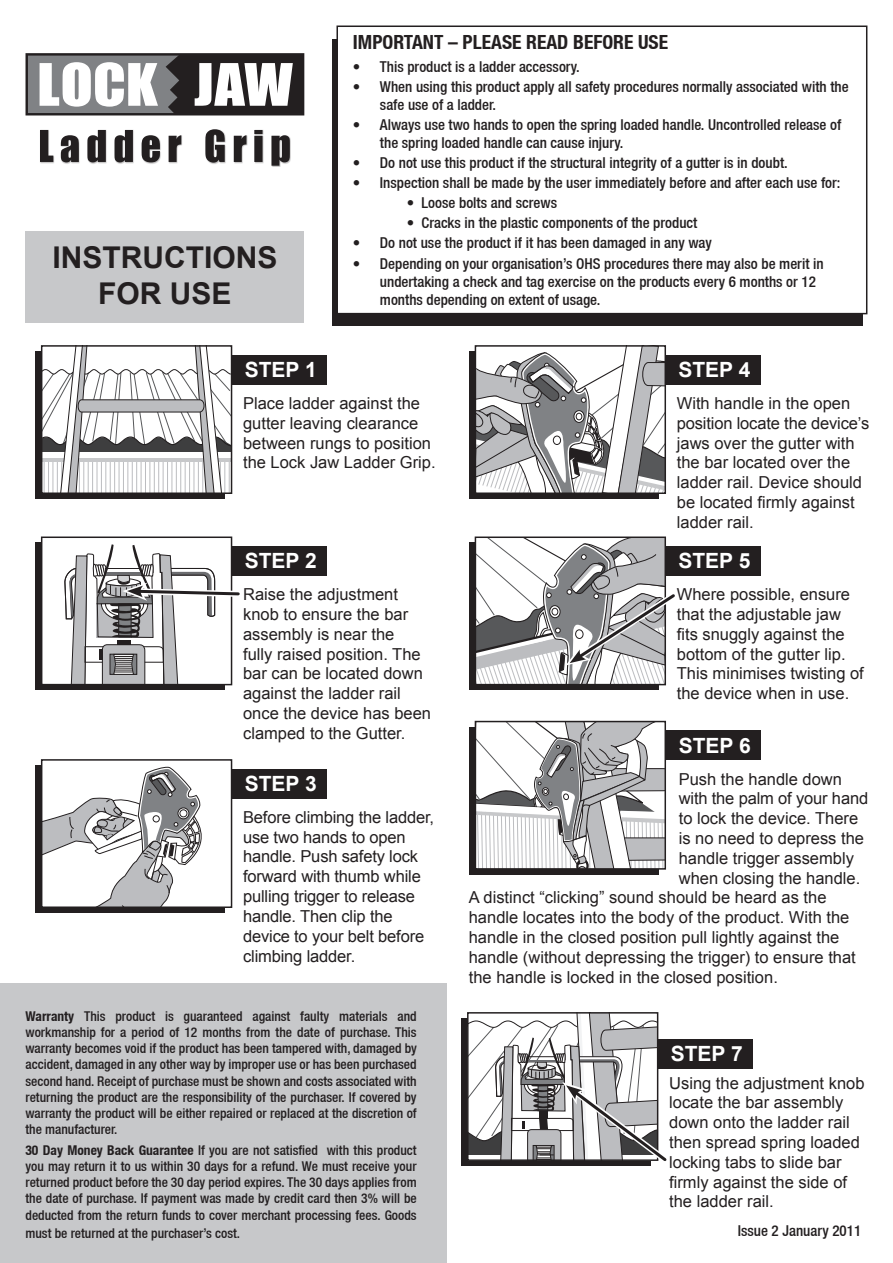
<style>
.page{position:relative;width:893px;height:1263px;background:#fff}
.page>*{position:absolute;margin:0;border:0;box-sizing:border-box;transform-origin:0 0}
.t1{font:700 30px/36px "Arial";color:#231f20;text-align:center}
.t2{font:700 21px "Arial";color:#fff}
.t3{font:700 condensed 19.5px "Helvetica Neue";color:#231f20}
.t4{font:16.5px/19.8px "Arial";color:#231f20}
.t5{font:500 condensed 15px/18px "Helvetica Neue";color:#231f20}
.t6{font:500 condensed 13.5px/16.2px "Helvetica Neue";color:#231f20;text-align:justify}
.s1{font-weight:700}
</style>
<div class="page">
<div style="left:0;top:983px;width:446px;height:280px;background:#c7c8ca"></div>
<div style="left:333px;top:39px;width:530px;height:286px;background:#231f20"></div>
<div style="left:337px;top:26px;width:530px;height:288px;background:#fff"></div>
<div style="left:336px;top:26px;width:531px;height:288px;border:2px solid #231f20"></div>
<div style="left:27px;top:54px;width:276px;height:60px;background:#808285"></div>
<div style="left:26px;top:53px;width:278px;height:62px;border:2px solid #231f20"></div>
<svg style="left:40px;top:62px;width:118px;height:45px"></svg>
<svg style="left:166px;top:55px;width:136px;height:60px;background:#7b7879"></svg>
<div style="left:40px;top:129px;width:251px;height:38px;background:#231f20;opacity:.3"></div>
<svg style="left:40px;top:129px;width:250px;height:37px"></svg>
<div style="left:26px;top:232px;width:278px;height:91px;background:#c7c8ca"></div>
<div style="left:226px;top:355px;width:101px;height:29px;background:#231f20"></div>
<div style="left:35px;top:351px;width:190px;height:148px;background:#231f20"></div>
<hr style="left:233px;top:460px;width:1px;height:33px;background:#bcbdc0">
<svg style="left:44px;top:348px;width:185px;height:143px;background:#d5d5d6"></svg>
<div style="left:41px;top:345px;width:191px;height:149px;border:2px solid #231f20"></div>
<div style="left:660px;top:355px;width:101px;height:29px;background:#231f20"></div>
<div style="left:469px;top:351px;width:189px;height:148px;background:#231f20"></div>
<svg style="left:478px;top:348px;width:185px;height:143px;background:#bebec0"></svg>
<div style="left:475px;top:345px;width:191px;height:149px;border:2px solid #231f20"></div>
<div style="left:226px;top:769px;width:101px;height:29px;background:#231f20"></div>
<div style="left:35px;top:765px;width:190px;height:148px;background:#231f20"></div>
<div style="left:42px;top:760px;width:190px;height:147px;background:#fff"></div>
<svg style="left:44px;top:766px;width:158px;height:139px"></svg>
<div style="left:41px;top:759px;width:191px;height:149px;border:2px solid #231f20"></div>
<div style="left:660px;top:731px;width:101px;height:29px;background:#231f20"></div>
<div style="left:652px;top:1039px;width:101px;height:29px;background:#231f20"></div>
<div style="left:469px;top:727px;width:189px;height:147px;background:#231f20"></div>
<div style="left:461px;top:1018px;width:190px;height:147px;background:#231f20"></div>
<svg style="left:478px;top:724px;width:185px;height:143px;background:#c9cacb"></svg>
<div style="left:475px;top:721px;width:191px;height:149px;border:2px solid #231f20"></div>
<svg style="left:468px;top:1013px;width:205px;height:153px"></svg>
<div style="left:226px;top:546px;width:101px;height:29px;background:#231f20"></div>
<div style="left:35px;top:543px;width:190px;height:147px;background:#231f20"></div>
<div style="left:42px;top:537px;width:190px;height:148px;background:#fff"></div>
<div style="left:41px;top:536px;width:191px;height:149px;border:2px solid #231f20"></div>
<div style="left:660px;top:546px;width:101px;height:29px;background:#231f20"></div>
<div style="left:469px;top:543px;width:189px;height:147px;background:#231f20"></div>
<svg style="left:475px;top:537px;width:207px;height:148px;background:#bcbcbd"></svg>
<svg style="left:64px;top:544px;width:180px;height:141px"></svg>
<p class="t1" style="left:52px;top:240px;width:227px">INSTRUCTIONS<br>FOR USE</p>
<p class="t3" style="left:353px;top:31px;width:317px">IMPORTANT – PLEASE READ BEFORE USE</p>
<p class="t5" style="left:353px;top:57px;width:228px">• This product is a ladder accessory.</p>
<p class="t5" style="left:380px;top:77px;width:470px;text-indent:-27px">• When using this product apply all safety procedures normally associated with the safe use of a ladder.</p>
<p class="t5" style="left:380px;top:115px;width:463px;text-indent:-27px">• Always use two hands to open the spring loaded handle. Uncontrolled release of the spring loaded handle can cause injury.</p>
<p class="t5" style="left:353px;top:153px;width:436px">• Do not use this product if the structural integrity of a gutter is in doubt.</p>
<p class="t5" style="left:353px;top:173px;width:489px">• Inspection shall be made by the user immediately before and after each use for:</p>
<p class="t5" style="left:407px;top:194px;width:152px">• Loose bolts and screws</p>
<p class="t5" style="left:407px;top:214px;width:292px">• Cracks in the plastic components of the product</p>
<p class="t5" style="left:353px;top:234px;width:360px">• Do not use the product if it has been damaged in any way</p>
<p class="t5" style="left:380px;top:254px;width:445px;text-indent:-27px">• Depending on your organisation’s OHS procedures there may also be merit in undertaking a check and tag exercise on the products every 6 months or 12 months depending on extent of usage.</p>
<p class="t2" style="left:245px;top:355px;width:73px">STEP 1</p>
<p class="t2" style="left:678px;top:355px;width:73px">STEP 4</p>
<p class="t4" style="left:243px;top:393px;width:194px">Place ladder against the gutter leaving clearance between rungs to position the Lock Jaw Ladder Grip.</p>
<p class="t4" style="left:677px;top:393px;width:194px">With handle in the open position locate the device’s jaws over the gutter with the bar located over the ladder rail. Device should be located firmly against ladder rail.</p>
<p class="t2" style="left:245px;top:547px;width:73px">STEP 2</p>
<p class="t2" style="left:678px;top:547px;width:73px">STEP 5</p>
<p class="t4" style="left:243px;top:585px;width:190px">Raise the adjustment knob to ensure the bar assembly is near the<br>fully raised position. The bar can be located down against the ladder rail once the device has been clamped to the Gutter.</p>
<p class="t4" style="left:677px;top:585px;width:189px">Where possible, ensure that the adjustable jaw fits snuggly against the bottom of the gutter lip.<br>This minimises twisting of the device when in use.</p>
<p class="t2" style="left:679px;top:731px;width:73px">STEP 6</p>
<p class="t2" style="left:245px;top:769px;width:73px">STEP 3</p>
<p class="t4" style="left:243px;top:807px;width:193px">Before climbing the ladder, use two hands to open handle. Push safety lock forward with thumb while pulling trigger to release handle. Then clip the device to your belt before climbing ladder.</p>
<p class="t4" style="left:679px;top:769px;width:165px">Push the handle down</p>
<p class="t4" style="left:679px;top:789px;width:191px">with the palm of your hand</p>
<p class="t4" style="left:679px;top:809px;width:181px">to lock the device. There</p>
<p class="t4" style="left:679px;top:828px;width:187px">is no need to depress the</p>
<p class="t4" style="left:679px;top:848px;width:177px">handle trigger assembly</p>
<p class="t4" style="left:679px;top:868px;width:183px">when closing the handle.</p>
<p class="t4" style="left:469px;top:888px;width:359px">A distinct “clicking” sound should be heard as the</p>
<p class="t4" style="left:469px;top:908px;width:382px">handle locates into the body of the product. With the</p>
<p class="t4" style="left:469px;top:927px;width:372px">handle in the closed position pull lightly against the</p>
<p class="t4" style="left:469px;top:947px;width:389px">handle (without depressing the trigger) to ensure that</p>
<p class="t4" style="left:469px;top:967px;width:311px">the handle is locked in the closed position.</p>
<p class="t6" style="left:26px;top:1008px;width:393px"><span class="s1">Warranty</span> This product is guaranteed against faulty materials and workmanship for a period of 12 months from the date of purchase. This warranty becomes void if the product has been tampered with, damaged by accident, damaged in any other way by improper use or has been purchased second hand. Receipt of purchase must be shown and costs associated with returning the product are the responsibility of the purchaser. If covered by warranty the product will be either repaired or replaced at the discretion of the manufacturer.</p>
<p class="t6" style="left:26px;top:1141px;width:393px"><span class="s1">30 Day Money Back Guarantee</span> If you are not satisfied with this product you may return it to us within 30 days for a refund. We must receive your returned product before the 30 day period expires. The 30 days applies from the date of purchase. If payment was made by credit card then 3% will be deducted from the return funds to cover merchant processing fees. Goods</p>
<p class="t6" style="left:26px;top:1224px;width:216px">must be returned at the purchaser’s cost.</p>
<p class="t5" style="left:738px;top:1222px;width:125px">Issue 2 January 2011</p>
<p class="t2" style="left:671px;top:1039px;width:73px">STEP 7</p>
<p class="t4" style="left:669px;top:1073px;width:197px">Using the adjustment knob locate the bar assembly down onto the ladder rail then spread spring loaded locking tabs to slide bar firmly against the side of the ladder rail.</p>
</div>
